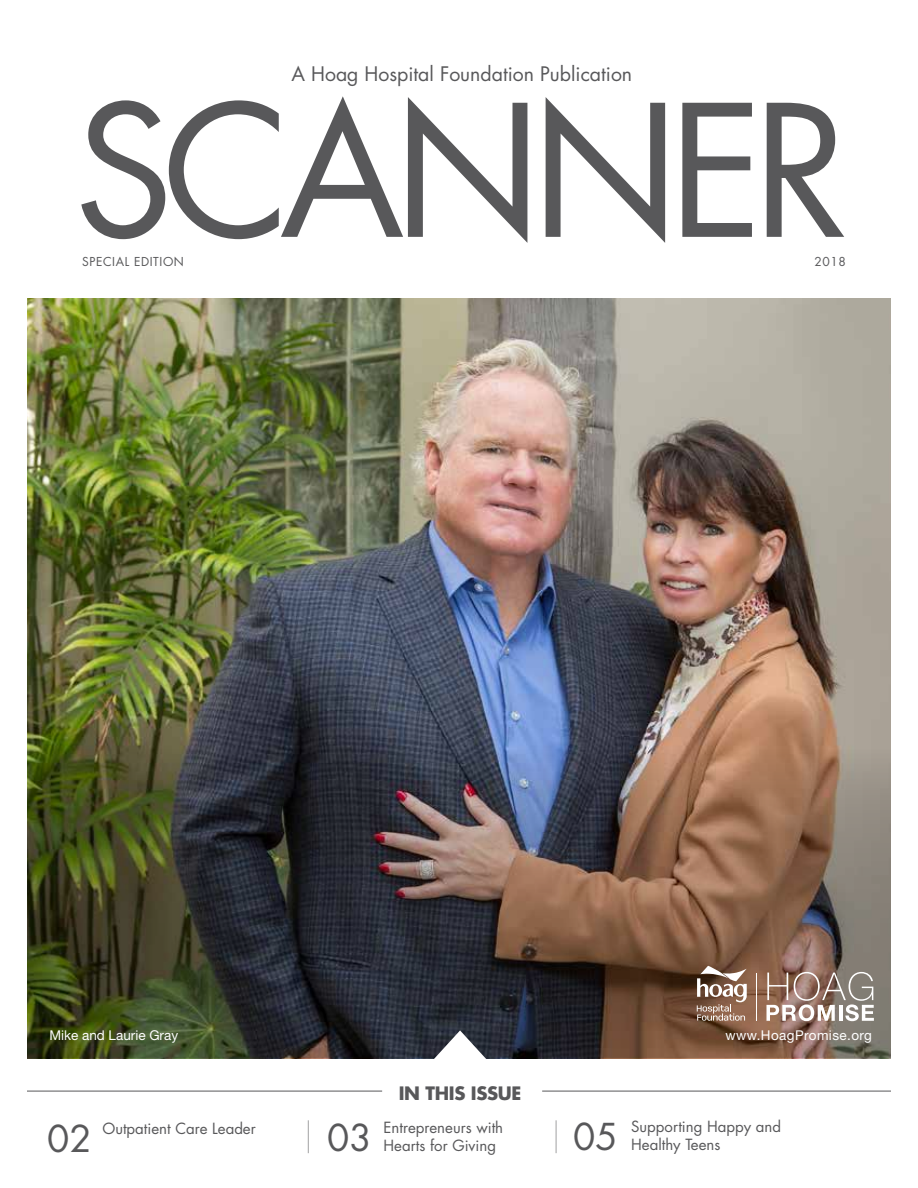
<style>
.page{position:relative;width:918px;height:1188px;background:#fff}
.page>*{position:absolute;margin:0;border:0;box-sizing:border-box;transform-origin:0 0}
.t1{font:177.9px "Futura Std";letter-spacing:-.06em;color:#58585a}
.t2{font:36.15px "Futura Std";color:#58585a}
.t3{font:19.5px "Futura Std";color:#58585a}
.t4{font:700 18px "Futura Std";letter-spacing:-.02em;color:#58585a}
.t5{font:15px "Futura Std";color:#58585a}
.t6{font:13.5px "Helvetica Neue LT Std";letter-spacing:.03em;color:#fff}
.t7{font:13.5px "Helvetica Neue LT Std";color:#fff}
.t8{font:12px "Futura Std";letter-spacing:.05em;color:#58585a}
</style>
<div class="page">
<hr style="left:27px;top:1091px;width:355px;height:1px;background:#58585a">
<hr style="left:542px;top:1091px;width:349px;height:1px;background:#58585a">
<img style="left:27px;top:298px;width:864px;height:409px">
<img style="left:27px;top:707px;width:864px;height:351px">
<svg style="left:430px;top:1030px;width:60px;height:29px"></svg>
<hr style="left:756px;top:973px;width:1px;height:48px;background:#fff">
<svg style="left:697px;top:966px;width:50px;height:55px"></svg>
<svg style="left:767px;top:972px;width:107px;height:49px"></svg>
<hr style="left:308px;top:1120px;width:1px;height:33px;background:#58585a">
<hr style="left:556px;top:1120px;width:1px;height:33px;background:#58585a">
<h3 class="t3" style="left:292px;top:61px;width:342px">A Hoag Hospital Foundation Publication</h3>
<h1 class="t1" style="left:74px;top:58px;width:777px">SCANNER</h1>
<p class="t8" style="left:82px;top:254px;width:103px">SPECIAL EDITION</p>
<p class="t8" style="left:814px;top:254px;width:33px">2018</p>
<p class="t7" style="left:49px;top:1027px;width:130px">Mike and Laurie Gray</p>
<p class="t4" style="left:399px;top:1081px;width:124px">IN THIS ISSUE</p>
<p class="t6" style="left:726px;top:1028px;width:148px">www.HoagPromise.org</p>
<h2 class="t2" style="left:47px;top:1115px;width:46px">02</h2>
<p class="t5" style="left:631px;top:1117px;width:151px">Supporting Happy and</p>
<p class="t5" style="left:384px;top:1118px;width:121px">Entrepreneurs with</p>
<p class="t5" style="left:102px;top:1119px;width:155px">Outpatient Care Leader</p>
<h2 class="t2" style="left:573px;top:1114px;width:46px">05</h2>
<h2 class="t2" style="left:327px;top:1115px;width:46px">03</h2>
<p class="t5" style="left:631px;top:1135px;width:91px">Healthy Teens</p>
<p class="t5" style="left:384px;top:1136px;width:114px">Hearts for Giving</p>
</div>
